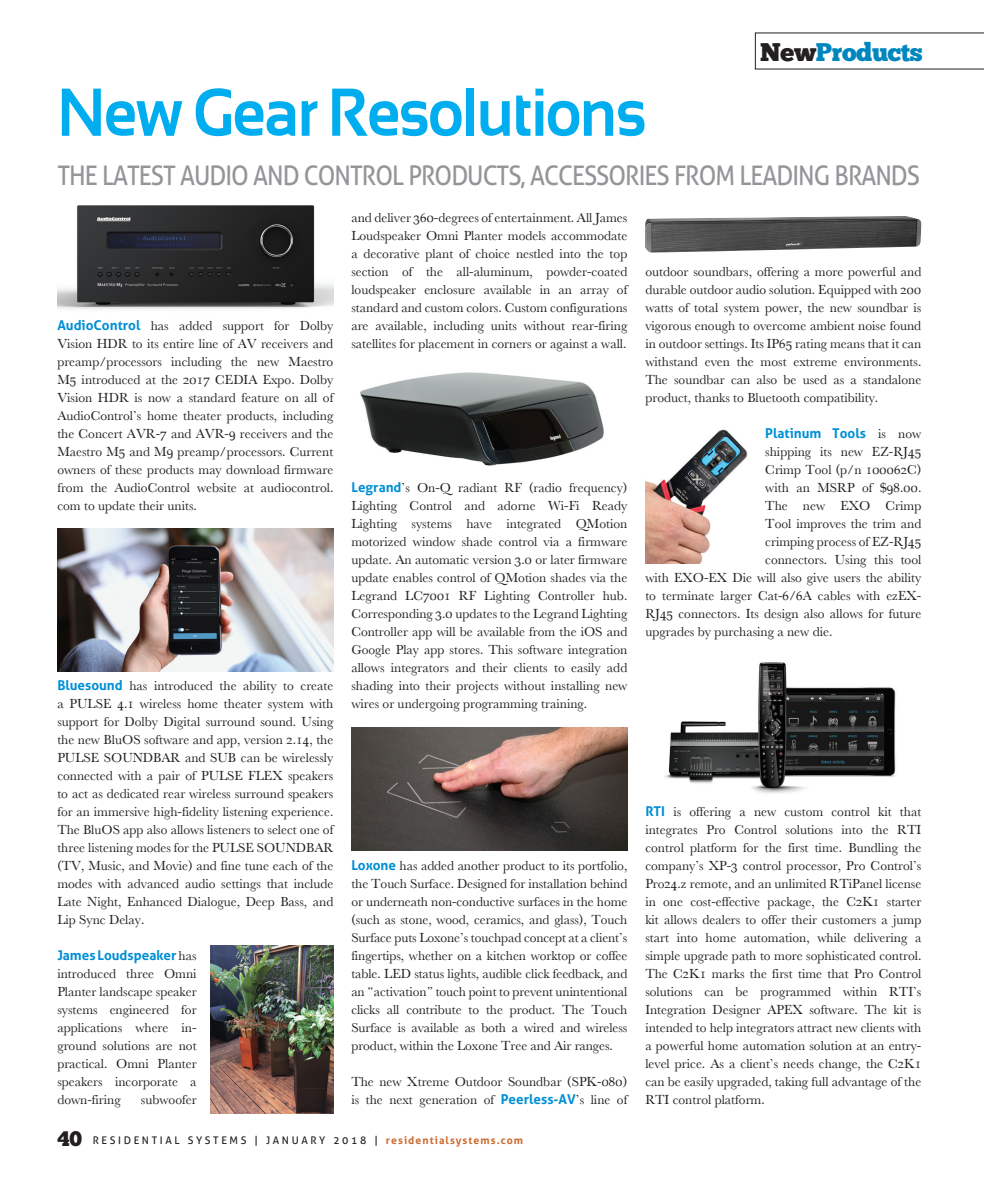
<style>
.page{position:relative;width:984px;height:1180px;background:#fff}
.page>*{position:absolute;margin:0;border:0;box-sizing:border-box;transform-origin:0 0}
.t1{font:700 67.5px "Sansation";letter-spacing:-.015em;color:#00aeef;scale:.9 1}
.t2{font:27px "Aller";letter-spacing:-.04em;color:#939598;scale:.9 1}
.t3{font:25.5px "Chunk Five";letter-spacing:-.015em;color:#0086be}
.t4{font:13.5px/18px "Athena Unicode";color:#231f20;text-align:justify}
.t5{font:700 13.5px "Aller";color:#008fd5}
.t6{font:10.5px "Aller";letter-spacing:.25em;color:#231f20}
.s1{color:#231f20}
.s2{font-family:"Aller";font-weight:700;color:#008fd5}
.s3{font-family:"Athena Unicode";font-weight:400;color:#231f20}
.s4{font-family:"Chunk Five";font-size:21px}
.s5{font-weight:700;color:#cb692c}
</style>
<div class="page">
<svg style="left:755px;top:33px;width:229px;height:36px"></svg>
<img style="left:57px;top:205px;width:276px;height:105px">
<img style="left:57px;top:528px;width:276px;height:143px">
<img style="left:210px;top:945px;width:123px;height:168px">
<img style="left:360px;top:372px;width:244px;height:94px">
<img style="left:351px;top:727px;width:276px;height:123px">
<img style="left:645px;top:216px;width:276px;height:36px">
<img style="left:645px;top:429px;width:103px;height:135px">
<img style="left:664px;top:662px;width:232px;height:132px">
<h3 class="t3" style="left:760px;top:40px;width:164px"><span class="s1">New</span>Products</h3>
<h1 class="t1" style="left:57px;top:87px;width:656px">New Gear Resolutions</h1>
<h2 class="t2" style="left:57px;top:160px;width:960px">THE LATEST AUDIO AND CONTROL PRODUCTS, ACCESSORIES FROM LEADING BRANDS</h2>
<p class="t4" style="left:57px;top:317px;width:278px"><span class="s2">AudioControl</span> has added support for Dolby Vision HDR to its entire line of AV receivers and preamp/processors including the new Maestro M5 introduced at the 2017 CEDIA Expo. Dolby Vision HDR is now a standard feature on all of AudioControl’s home theater products, including the Concert AVR-7 and AVR-9 receivers and the Maestro M5 and M9 preamp/processors. Current owners of these products may download firmware from the AudioControl website at audiocontrol. com to update their units.</p>
<p class="t4" style="left:57px;top:677px;width:278px"><span class="s2">Bluesound</span> has introduced the ability to create a PULSE 4.1 wireless home theater system with support for Dolby Digital surround sound. Using the new BluOS software and app, version 2.14, the PULSE SOUNDBAR and SUB can be wirelessly connected with a pair of PULSE FLEX speakers to act as dedicated rear wireless surround speakers for an immersive high-fidelity listening experience.<br>The BluOS app also allows listeners to select one of three listening modes for the PULSE SOUNDBAR (TV, Music, and Movie) and fine tune each of the modes with advanced audio settings that include Late Night, Enhanced Dialogue, Deep Bass, and Lip Sync Delay.</p>
<p class="t5" style="left:57px;top:947px;width:141px">James Loudspeaker <span class="s3">has</span></p>
<p class="t4" style="left:57px;top:965px;width:141px">introduced three Omni Planter landscape speaker systems engineered for applications where in&shy;ground solutions are not practical. Omni Planter speakers incorporate a down-firing</p>
<p class="t4" style="left:141px;top:1091px;width:57px">subwoofer</p>
<p class="t4" style="left:351px;top:209px;width:278px">and deliver 360-degrees of entertainment. All James Loudspeaker Omni Planter models accommodate a decorative plant of choice nestled into the top section of the all-aluminum, powder-coated loudspeaker enclosure available in an array of standard and custom colors. Custom configurations are available, including units without rear-firing satellites for placement in corners or against a wall.</p>
<p class="t4" style="left:351px;top:479px;width:278px"><span class="s2">Legrand</span>’s On-Q radiant RF (radio frequency)<br>Lighting Control and adorne Wi-Fi Ready Lighting systems have integrated QMotion motorized window shade control via a firmware update. An automatic version 3.0 or later firmware update enables control of QMotion shades via the Legrand LC7001 RF Lighting Controller hub.<br>Corresponding 3.0 updates to the Legrand Lighting Controller app will be available from the iOS and Google Play app stores. This software integration allows integrators and their clients to easily add shading into their projects without installing new wires or undergoing programming training.</p>
<p class="t4" style="left:351px;top:857px;width:278px"><span class="s2">Loxone</span> has added another product to its portfolio, the Touch Surface. Designed for installation behind or underneath non-conductive surfaces in the home (such as stone, wood, ceramics, and glass), Touch Surface puts Loxone’s touchpad concept at a client’s fingertips, whether on a kitchen worktop or coffee table. LED status lights, audible click feedback, and an “activation” touch point to prevent unintentional clicks all contribute to the product. The Touch Surface is available as both a wired and wireless product, within the Loxone Tree and Air ranges.</p>
<p class="t4" style="left:351px;top:1073px;width:278px">The new Xtreme Outdoor Soundbar (SPK-080) is the next generation of <span class="s2">Peerless-AV</span>’s line of</p>
<p class="t6" style="left:57px;top:1134px;width:467px"><span class="s4">40</span> RESIDENTIAL SYSTEMS | JANUARY 2018 | <span class="s5">residentialsystems.com</span></p>
<p class="t4" style="left:645px;top:263px;width:278px">outdoor soundbars, offering a more powerful and durable outdoor audio solution. Equipped with 200 watts of total system power, the new soundbar is vigorous enough to overcome ambient noise found in outdoor settings. Its IP65 rating means that it can withstand even the most extreme environments.<br>The soundbar can also be used as a standalone product, thanks to Bluetooth compatibility.</p>
<p class="t5" style="left:765px;top:425px;width:158px">Platinum Tools <span class="s3">is now</span></p>
<p class="t4" style="left:765px;top:443px;width:158px">shipping its new EZ-RJ45</p>
<p class="t4" style="left:765px;top:461px;width:158px">Crimp Tool (p/n 100062C)</p>
<p class="t4" style="left:765px;top:479px;width:158px">with an MSRP of $98.00.</p>
<p class="t4" style="left:765px;top:497px;width:158px">The new EXO Crimp</p>
<p class="t4" style="left:765px;top:515px;width:158px">Tool improves the trim and</p>
<p class="t4" style="left:765px;top:533px;width:158px">crimping process of EZ-RJ45</p>
<p class="t4" style="left:765px;top:551px;width:158px">connectors. Using this tool</p>
<p class="t4" style="left:645px;top:569px;width:277px">with EXO-EX Die will also give users the ability</p>
<p class="t4" style="left:645px;top:587px;width:277px">to terminate larger Cat-6/6A cables with ezEX-</p>
<p class="t4" style="left:645px;top:605px;width:278px">RJ45 connectors. Its design also allows for future</p>
<p class="t4" style="left:645px;top:623px;width:189px">upgrades by purchasing a new die.</p>
<p class="t4" style="left:645px;top:803px;width:278px"><span class="s2">RTI</span> is offering a new custom control kit that integrates Pro Control solutions into the RTI control platform for the first time. Bundling the company’s XP-3 control processor, Pro Control’s Pro24.z remote, and an unlimited RTiPanel license in one cost-effective package, the C2K1 starter kit allows dealers to offer their customers a jump start into home automation, while delivering a simple upgrade path to more sophisticated control.<br>The C2K1 marks the first time that Pro Control solutions can be programmed within RTI’s Integration Designer APEX software. The kit is intended to help integrators attract new clients with a powerful home automation solution at an entry&shy;level price. As a client’s needs change, the C2K1 can be easily upgraded, taking full advantage of the RTI control platform.</p>
</div>
